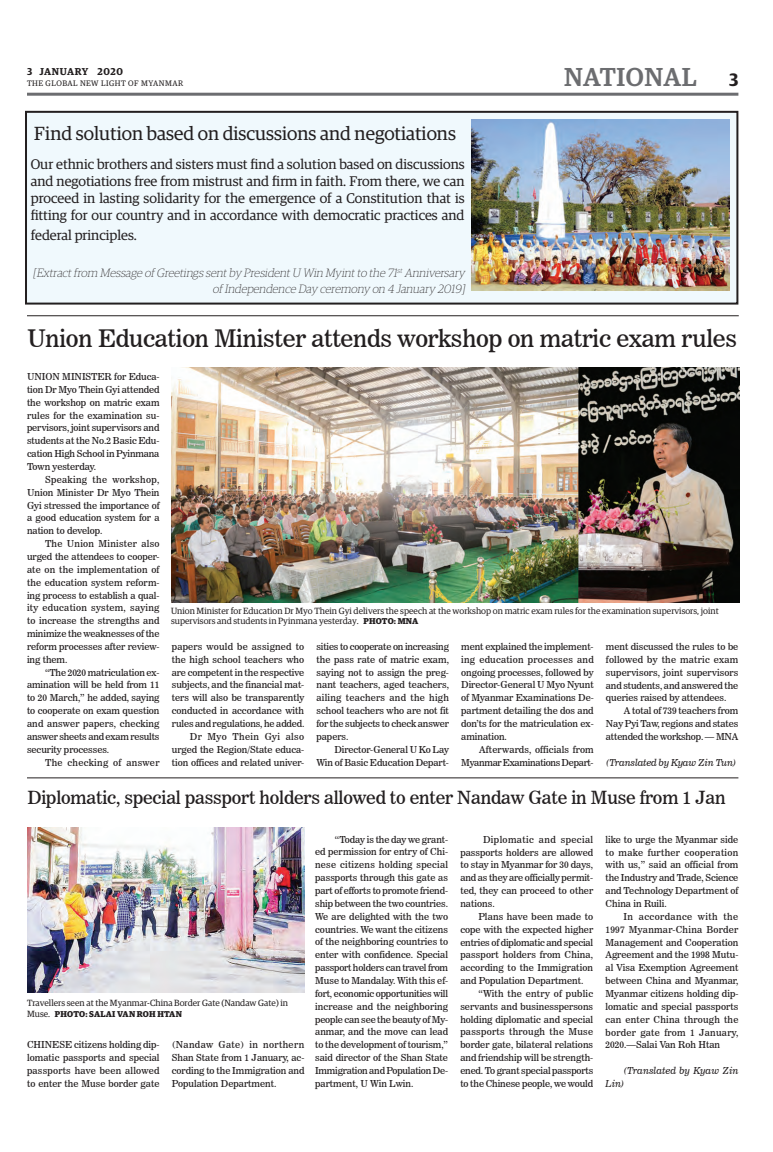
<style>
.page{position:relative;width:773px;height:1152px;background:#fff}
.page>*{position:absolute;margin:0;border:0;box-sizing:border-box;transform-origin:0 0}
.t1{font:500 26px "Guardian Egyp";letter-spacing:.02em;color:#6c6d70}
.t2{font:24px "News 706 BT Roman C";letter-spacing:-.01em;color:#231f20}
.t3{font:19px "Guardian Egyp";color:#231f20}
.t4{font:18px "News 706 BT Roman C";letter-spacing:-.01em;color:#231f20}
.t5{font:14px/16.8px "Guardian Egyp";color:#231f20;text-align:justify}
.t6{font:italic 100 12px/16.4px "Guardian Egyp";color:#231f20;text-align:right}
.t7{font:600 10px "Guardian Egyp";letter-spacing:.06em;color:#231f20}
.t8{font:9.5px/12.9px "News 706 BT Roman C";letter-spacing:-.005em;color:#231f20;text-align:justify}
.t9{font:9.5px/12.9px "News 706 BT Roman C";letter-spacing:-.03em;color:#231f20;text-align:right}
.t10{font:9.5px/12.9px "News 706 BT Italic C";letter-spacing:-.01em;color:#231f20}
.t11{font:9.5px "News 706 BT Roman C";letter-spacing:.03em;color:#231f20}
.t12{font:9px/10.8px "Guardian Egyp";color:#231f20}
.t13{font:700 8.5px "Guardian Egyp";letter-spacing:.02em;color:#231f20}
.t14{font:8px "Guardian Egyp";letter-spacing:.06em;color:#231f20}
.s1{font-weight:600;font-size:18px;color:#231f20}
.s2{font-weight:700;font-size:8.5px}
.s3{font-weight:400;font-size:9px}
</style>
<div class="page">
<hr style="left:27px;top:93px;width:711px;height:3px;background:#6c6d70">
<div style="left:25px;top:111px;width:713px;height:194px;background:#f0f9fd;border:2px solid #231f20"></div>
<img style="left:471px;top:120px;width:258px;height:170px">
<hr style="left:27px;top:315px;width:711px;height:1px;background:#231f20">
<img style="left:172px;top:367px;width:567px;height:236px">
<hr style="left:27px;top:777px;width:711px;height:1px;background:#231f20">
<img style="left:27px;top:828px;width:277px;height:164px">
<p class="t7" style="left:27px;top:64px;width:97px">3 JANUARY 2020</p>
<p class="t14" style="left:27px;top:78px;width:158px">THE GLOBAL NEW LIGHT OF MYANMAR</p>
<h3 class="t3" style="left:34px;top:120px;width:423px">Find solution based on discussions and negotiations</h3>
<p class="t5" style="left:31px;top:155px;width:435px">Our ethnic brothers and sisters must find a solution based on discussions and negotiations free from mistrust and firm in faith. From there, we can proceed in lasting solidarity for the emergence of a Constitution that is fitting for our country and in accordance with democratic practices and</p>
<h3 class="t5" style="left:31px;top:226px;width:108px">federal principles.</h3>
<p class="t6" style="left:33px;top:264px;width:435px">[Extractfrom Message of Greetings sentby PresidentU Win Myintto the 71<sup>st</sup> Anniversary of Independence Day ceremony on 4 January 2019]</p>
<h1 class="t1" style="left:564px;top:59px;width:176px">NATIONAL <span class="s1">3</span></h1>
<h2 class="t2" style="left:27px;top:324px;width:711px">Union Education Minister attends workshop on matric exam rules</h2>
<p class="t8" style="left:27px;top:370px;width:134px">UNION MINISTER for Educa&shy;tion Dr Myo Thein Gyi attended the workshop on matric exam rules for the examination su&shy;pervisors, joint supervisors and students at the No.2 Basic Edu&shy;cation High School in Pyinmana Town yesterday.</p>
<p class="t8" style="left:27px;top:473px;width:134px;text-indent:18px">Speaking the workshop, Union Minister Dr Myo Thein Gyi stressed the importance of a good education system for a nation to develop.</p>
<p class="t8" style="left:27px;top:537px;width:134px;text-indent:18px">The Union Minister also urged the attendees to cooper&shy;ate on the implementation of the education system reform&shy;ing process to establish a qual&shy;ity education system, saying to increase the strengths and minimize the weaknesses of the reform processes after review&shy;ing them.</p>
<p class="t8" style="left:27px;top:666px;width:134px;text-indent:18px">“The 2020 matriculation ex&shy;amination will be held from 11 to 20 March,” he added, saying to cooperate on exam question and answer papers, checking answer sheets and exam results security processes.</p>
<p class="t11" style="left:45px;top:756px;width:116px">The checking of answer</p>
<p class="t12" style="left:171px;top:604px;width:549px">Union Minister for Education Dr Myo Thein Gyi delivers the speech at the workshop on matric exam rules for the examination supervisors, joint supervisors and students in Pyinmana yesterday. <span class="s2">PHOTO: MNA</span></p>
<p class="t8" style="left:172px;top:640px;width:134px;text-align:right">papers would be assigned to the high school teachers who are competent in the respective subjects, and the financial mat&shy;ters will also be transparently conducted in accordance with rules and regulations, he added.<br>Dr Myo Thein Gyi also urged the Region/State educa&shy;tion offices and related univer-</p>
<p class="t8" style="left:316px;top:640px;width:134px">sities to cooperate on increasing the pass rate of matric exam, saying not to assign the preg&shy;nant teachers, aged teachers, ailing teachers and the high school teachers who are not fit for the subjects to check answer papers.</p>
<p class="t8" style="left:316px;top:743px;width:134px;text-align:right">Director-General U Ko Lay<br>Win of Basic Education Depart-</p>
<p class="t8" style="left:461px;top:640px;width:134px">ment explained the implement&shy;ing education processes and ongoing processes, followed by Director-General U Myo Nyunt of Myanmar Examinations De&shy;partment detailing the dos and don’ts for the matriculation ex&shy;amination.</p>
<p class="t9" style="left:461px;top:743px;width:134px">Afterwards, officials from<br>Myanmar Examinations Depart-</p>
<p class="t8" style="left:606px;top:640px;width:134px">ment discussed the rules to be followed by the matric exam supervisors, joint supervisors and students, and answered the queries raised by attendees.</p>
<p class="t8" style="left:606px;top:704px;width:134px;text-indent:18px">A total of 739 teachers from Nay Pyi Taw, regions and states attended the workshop. — MNA</p>
<p class="t10" style="left:606px;top:756px;width:132px">(Translated by Kyaw Zin Tun)</p>
<h3 class="t4" style="left:27px;top:787px;width:699px">Diplomatic, special passport holders allowed to enter Nandaw Gate in Muse from 1 Jan</h3>
<p class="t12" style="left:27px;top:997px;width:263px">Travellers seen at the Myanmar-China Border Gate (Nandaw Gate) in</p>
<p class="t13" style="left:27px;top:1007px;width:156px"><span class="s3">Muse.</span> PHOTO: SALAI VAN ROH HTAN</p>
<p class="t8" style="left:27px;top:1038px;width:134px">CHINESE citizens holding dip&shy;lomatic passports and special passports have been allowed to enter the Muse border gate</p>
<p class="t8" style="left:172px;top:1038px;width:134px">(Nandaw Gate) in northern Shan State from 1 January, ac&shy;cording to the Immigration and Population Department.</p>
<p class="t8" style="left:315px;top:833px;width:134px;text-indent:20px">“Today is the day we grant&shy;ed permission for entry of Chi&shy;nese citizens holding special passports through this gate as part of efforts to promote friend&shy;ship between the two countries.<br>We are delighted with the two countries. We want the citizens of the neighboring countries to enter with confidence. Special passport holders can travel from Muse to Mandalay. With this ef&shy;fort, economic opportunities will increase and the neighboring people can see the beauty of My&shy;anmar, and the move can lead to the development of tourism,” said director of the Shan State Immigration and Population De&shy;partment, U Win Lwin.</p>
<p class="t8" style="left:460px;top:833px;width:134px;text-indent:23px">Diplomatic and special passports holders are allowed to stay in Myanmar for 30 days, and as they are officially permit&shy;ted, they can proceed to other nations.</p>
<p class="t8" style="left:460px;top:910px;width:134px;text-indent:18px">Plans have been made to cope with the expected higher entries of diplomatic and special passport holders from China, according to the Immigration and Population Department.</p>
<p class="t8" style="left:460px;top:987px;width:134px;text-indent:18px">“With the entry of public servants and businesspersons holding diplomatic and special passports through the Muse border gate, bilateral relations and friendship will be strength&shy;ened. To grant special passports to the Chinese people, we would</p>
<p class="t8" style="left:605px;top:833px;width:134px">like to urge the Myanmar side to make further cooperation with us,” said an official from the Industry and Trade, Science and Technology Department of China in Ruili.</p>
<p class="t8" style="left:605px;top:910px;width:134px;text-indent:18px">In accordance with the 1997 Myanmar-China Border Management and Cooperation Agreement and the 1998 Mutu&shy;al Visa Exemption Agreement between China and Myanmar, Myanmar citizens holding dip&shy;lomatic and special passports can enter China through the border gate from 1 January, 2020.—Salai Van Roh Htan</p>
<p class="t10" style="left:605px;top:1064px;width:134px;text-indent:18px">(Translated by Kyaw Zin<br>Lin)</p>
</div>
